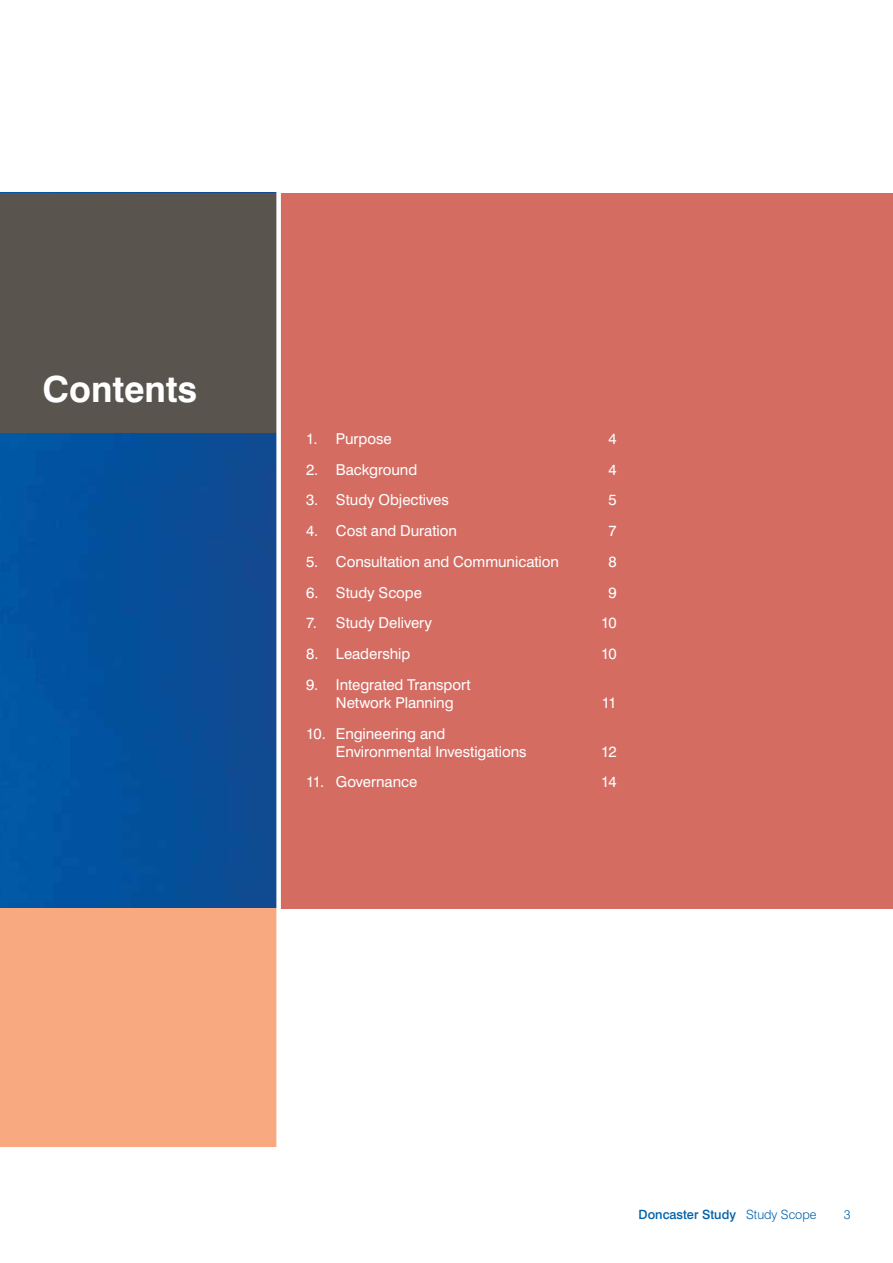
<style>
.page{position:relative;width:893px;height:1263px;background:#fff}
.page>*{position:absolute;margin:0;border:0;box-sizing:border-box;transform-origin:0 0}
.t1{font:700 36px "Swiss 721 BT";color:#fff}
.t2{font:15px/18px "Swiss 721 BT";letter-spacing:-.005em;color:#fff}
.t3{font:500 12.75px "Swiss 721 BT";color:#0061ab}
.t4{font:300 12.75px "Swiss 721 BT";color:#0061ab}
.s1{font-weight:300}
</style>
<div class="page">
<img style="left:0;top:432px;width:276px;height:477px">
<div style="left:0;top:909px;width:276px;height:238px;background:#f9a980"></div>
<div style="left:280px;top:193px;width:613px;height:716px;background:#d46c62"></div>
<div style="left:0;top:193px;width:276px;height:239px;background:#59544e"></div>
<div style="left:276px;top:180px;width:5px;height:996px;background:#fff"></div>
<h1 class="t1" style="left:43px;top:367px;width:156px">Contents</h1>
<p class="t2" style="left:306px;top:429px;width:87px">1. Purpose</p>
<p class="t2" style="left:608px;top:429px;width:10px">4</p>
<p class="t2" style="left:306px;top:460px;width:113px">2. Background</p>
<p class="t2" style="left:608px;top:460px;width:10px">4</p>
<p class="t2" style="left:306px;top:491px;width:144px">3. Study Objectives</p>
<p class="t2" style="left:608px;top:491px;width:10px">5</p>
<p class="t2" style="left:306px;top:522px;width:152px">4. Cost and Duration</p>
<p class="t2" style="left:608px;top:522px;width:10px">7</p>
<p class="t2" style="left:306px;top:552px;width:254px">5. Consultation and Communication</p>
<p class="t2" style="left:608px;top:552px;width:10px">8</p>
<p class="t2" style="left:306px;top:583px;width:117px">6. Study Scope</p>
<p class="t2" style="left:608px;top:583px;width:10px">9</p>
<p class="t2" style="left:306px;top:614px;width:128px">7. Study Delivery</p>
<p class="t2" style="left:601px;top:614px;width:17px">10</p>
<p class="t2" style="left:306px;top:645px;width:106px">8. Leadership</p>
<p class="t2" style="left:601px;top:645px;width:17px">10</p>
<p class="t2" style="left:336px;top:675px;width:136px;text-indent:-30px">9. Integrated Transport<br>Network Planning</p>
<p class="t2" style="left:602px;top:693px;width:16px">11</p>
<p class="t2" style="left:336px;top:724px;width:192px;text-indent:-30px">10. Engineering and<br>Environmental Investigations</p>
<p class="t2" style="left:601px;top:742px;width:17px">12</p>
<p class="t2" style="left:306px;top:773px;width:113px">11. Governance</p>
<p class="t2" style="left:601px;top:773px;width:17px">14</p>
<p class="t3" style="left:639px;top:1207px;width:179px">Doncaster Study <span class="s1">Study Scope</span></p>
<p class="t4" style="left:844px;top:1207px;width:8px">3</p>
</div>
